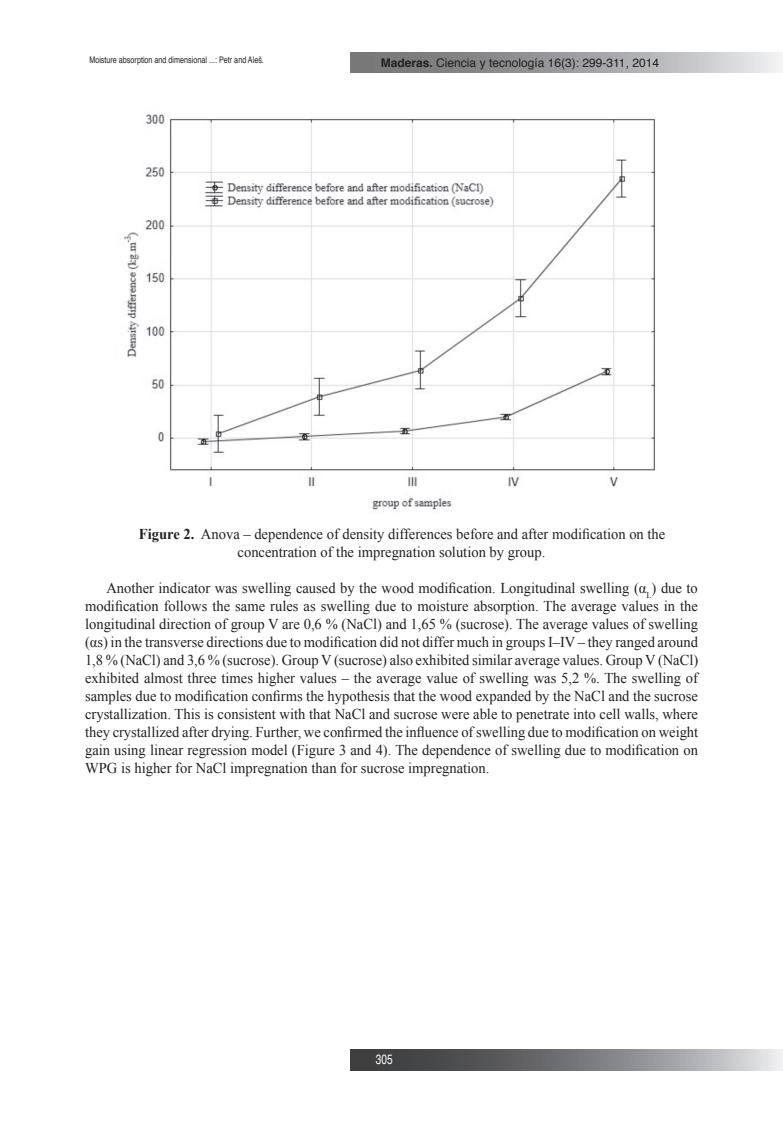
<style>
.page{position:relative;width:783px;height:1144px;background:#fff}
.page>*{position:absolute;margin:0;border:0;box-sizing:border-box;transform-origin:0 0}
.t1{font:15px/18px "Times New Roman";color:#231f20}
.t2{font:13.5px "Helvetica";color:#fff;scale:.75 1}
.t3{font:12px "Helvetica";color:#231f20}
.t4{font:9px "Helvetica";color:#231f20;scale:.8 1}
.s1{font-weight:700}
</style>
<div class="page">
<svg style="left:350px;top:52px;width:432px;height:21px;background:#a3a4a5"></svg>
<svg style="left:350px;top:1050px;width:432px;height:20px;background:#7c7d7f"></svg>
<img style="left:124px;top:114px;width:531px;height:396px">
<p class="t4" style="left:89px;top:53px;width:220px">Moisture absorption and dimensional ...: Petr and Aleš.</p>
<p class="t3" style="left:381px;top:54px;width:279px"><span class="s1">Maderas.</span> Ciencia y tecnología 16(3): 299-311, 2014</p>
<p class="t1" style="left:237px;top:525px;width:429px;text-indent:-99px"><span class="s1">Figure 2.</span> Anova – dependence of density differences before and after modification on the concentration of the impregnation solution by group.</p>
<p class="t1" style="left:85px;top:579px;width:614px;text-align:justify;text-indent:21px">Another indicator was swelling caused by the wood modification. Longitudinal swelling (α<sub>L</sub>) due to modification follows the same rules as swelling due to moisture absorption. The average values in the longitudinal direction of group V are 0,6 % (NaCl) and 1,65 % (sucrose). The average values of swelling (αs) in the transverse directions due to modification did not differ much in groups I–IV – they ranged around 1,8 % (NaCl) and 3,6 % (sucrose). Group V (sucrose) also exhibited similar average values. Group V (NaCl) exhibited almost three times higher values – the average value of swelling was 5,2 %. The swelling of samples due to modification confirms the hypothesis that the wood expanded by the NaCl and the sucrose crystallization. This is consistent with that NaCl and sucrose were able to penetrate into cell walls, where they crystallized after drying. Further, we confirmed the influence of swelling due to modification on weight gain using linear regression model (Figure 3 and 4). The dependence of swelling due to modification on WPG is higher for NaCl impregnation than for sucrose impregnation.</p>
<p class="t2" style="left:375px;top:1049px;width:24px">305</p>
</div>
